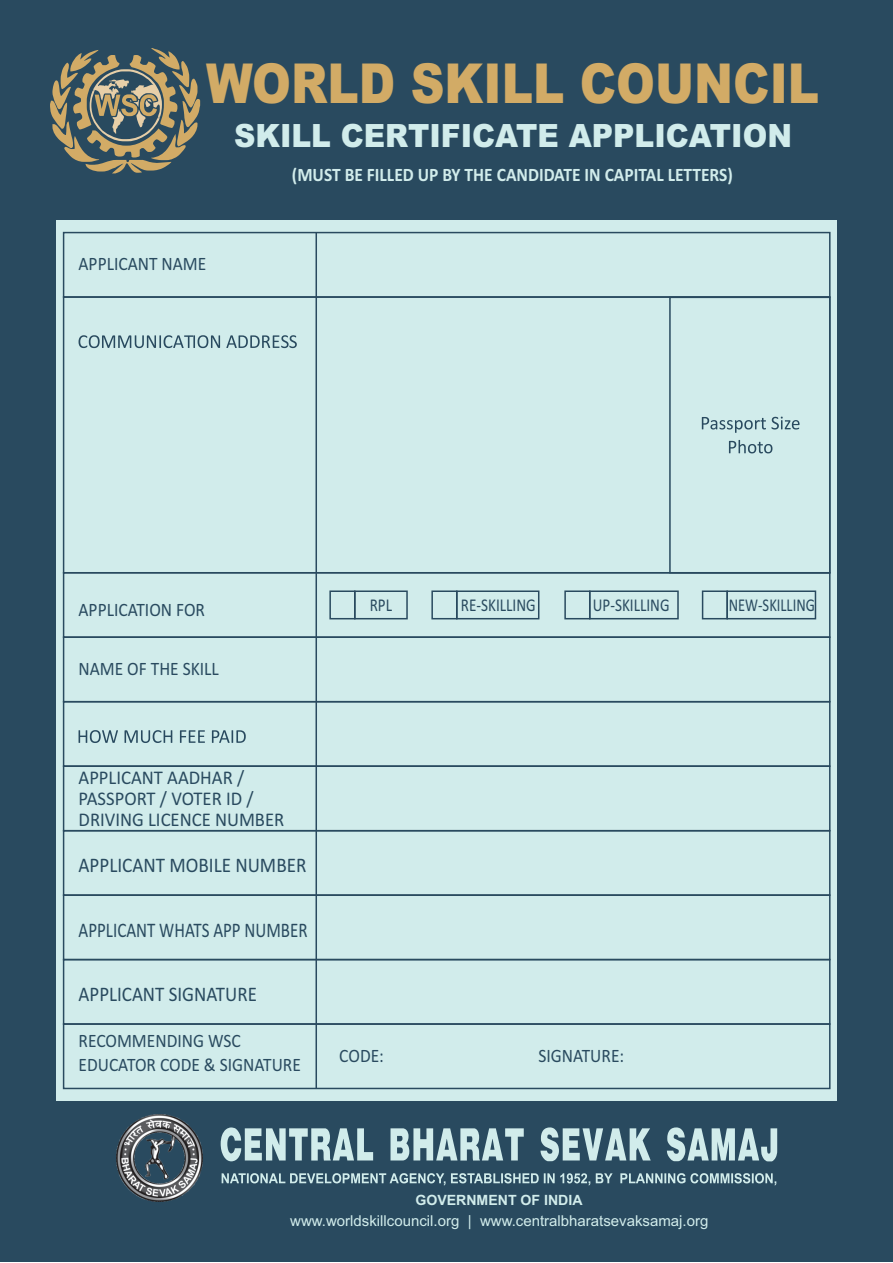
<style>
.page{position:relative;width:893px;height:1263px;background:#fff}
.page>*{position:absolute;margin:0;border:0;box-sizing:border-box;transform-origin:0 0}
.t1{font:900 55.05px "Arial";color:#d2ab66;scale:.85 1}
.t2{font:900 32.1px "Arial";color:#d1eceb;scale:.92 1}
.t3{font:20.85px "Calibri";color:#294a5f;scale:.82 1}
.t4{font:20.85px "Calibri";color:#294a5f;scale:.92 1}
.t5{font:20.85px "Calibri";color:#294a5f;scale:.91 1}
.t6{font:19.5px/21px "Calibri";color:#294a5f;scale:.96 1}
.t7{font:19.05px/23.9px "Calibri";color:#294a5f;scale:.92 1}
.t8{font:700 19.05px "Calibri";color:#d1eceb;scale:.92 1}
.t9{font:18.15px "Calibri";color:#294a5f;scale:.84 1}
.t10{font:18.15px "Calibri";color:#294a5f;scale:.8 1}
.t11{font:15px "Arial";color:#d1eceb}
.t12{font:700 14.1px "Arial";color:#d1eceb}
</style>
<div class="page">
<div style="left:0;top:1px;width:893px;height:1261px;background:#294a5f"></div>
<img style="left:116px;top:1114px;width:87px;height:87px">
<svg style="left:221px;top:1127px;width:556px;height:34px"></svg>
<svg style="left:222px;top:1173px;width:554px;height:12px"></svg>
<div style="left:56px;top:221px;width:781px;height:880px;background:#d1eceb"></div>
<svg style="left:50px;top:48px;width:150px;height:125px"></svg>
<svg style="left:79px;top:335px;width:218px;height:13px"></svg>
<div style="left:63px;top:232px;width:767px;height:66px;border:2px solid #294a5f"></div>
<div style="left:63px;top:572px;width:767px;height:66px;border:2px solid #294a5f"></div>
<div style="left:63px;top:701px;width:767px;height:66px;border:2px solid #294a5f"></div>
<div style="left:63px;top:765px;width:767px;height:66px;border:2px solid #294a5f"></div>
<div style="left:63px;top:830px;width:767px;height:66px;border:2px solid #294a5f"></div>
<div style="left:63px;top:894px;width:767px;height:66px;border:2px solid #294a5f"></div>
<div style="left:669px;top:297px;width:161px;height:276px;border:2px solid #294a5f"></div>
<hr style="left:315px;top:233px;width:2px;height:855px;background:#294a5f">
<svg style="left:702px;top:417px;width:97px;height:36px"></svg>
<div style="left:63px;top:636px;width:767px;height:66px;border:2px solid #294a5f"></div>
<svg style="left:79px;top:730px;width:167px;height:13px"></svg>
<div style="left:63px;top:959px;width:767px;height:66px;border:2px solid #294a5f"></div>
<div style="left:63px;top:1023px;width:767px;height:66px;border:2px solid #294a5f"></div>
<div style="left:329px;top:590px;width:27px;height:29px;border:2px solid #294a5f"></div>
<div style="left:354px;top:590px;width:54px;height:29px;border:2px solid #294a5f"></div>
<div style="left:431px;top:590px;width:27px;height:29px;border:2px solid #294a5f"></div>
<div style="left:456px;top:590px;width:83px;height:29px;border:2px solid #294a5f"></div>
<div style="left:564px;top:590px;width:26px;height:29px;border:2px solid #294a5f"></div>
<div style="left:589px;top:590px;width:90px;height:29px;border:2px solid #294a5f"></div>
<div style="left:702px;top:590px;width:26px;height:29px;border:2px solid #294a5f"></div>
<div style="left:726px;top:590px;width:90px;height:29px;border:2px solid #294a5f"></div>
<h1 class="t1" style="left:206px;top:63px;width:722px">WORLD SKILL COUNCIL</h1>
<h2 class="t2" style="left:234px;top:124px;width:608px">SKILL CERTIFICATE APPLICATION</h2>
<p class="t7" style="left:79px;top:254px;width:140px">APPLICANT NAME</p>
<p class="t8" style="left:292px;top:167px;width:481px">(MUST BE FILLED UP BY THE CANDIDATE IN CAPITAL LETTERS)</p>
<p class="t7" style="left:79px;top:600px;width:139px">APPLICATION FOR</p>
<p class="t7" style="left:79px;top:659px;width:154px">NAME OF THE SKILL</p>
<p class="t9" style="left:370px;top:597px;width:28px">RPL</p>
<p class="t9" style="left:461px;top:597px;width:91px">RE-SKILLING</p>
<p class="t9" style="left:593px;top:597px;width:93px">UP-SKILLING</p>
<p class="t10" style="left:729px;top:597px;width:109px">NEW-SKILLING</p>
<p class="t6" style="left:79px;top:769px;width:216px">APPLICANT AADHAR /<br>PASSPORT / VOTER ID /<br>DRIVING LICENCE NUMBER</p>
<p class="t4" style="left:79px;top:856px;width:249px">APPLICANT MOBILE NUMBER</p>
<p class="t3" style="left:79px;top:921px;width:281px">APPLICANT WHATS APP NUMBER</p>
<p class="t5" style="left:79px;top:985px;width:198px">APPLICANT SIGNATURE</p>
<p class="t7" style="left:79px;top:1030px;width:243px">RECOMMENDING WSC<br>EDUCATOR CODE &amp; SIGNATURE</p>
<p class="t7" style="left:339px;top:1045px;width:50px">CODE:</p>
<p class="t7" style="left:538px;top:1045px;width:95px">SIGNATURE:</p>
<p class="t12" style="left:415px;top:1194px;width:169px">GOVERNMENT OF INDIA</p>
<p class="t11" style="left:290px;top:1215px;width:420px">www.worldskillcouncil.org | www.centralbharatsevaksamaj.org</p>
</div>
